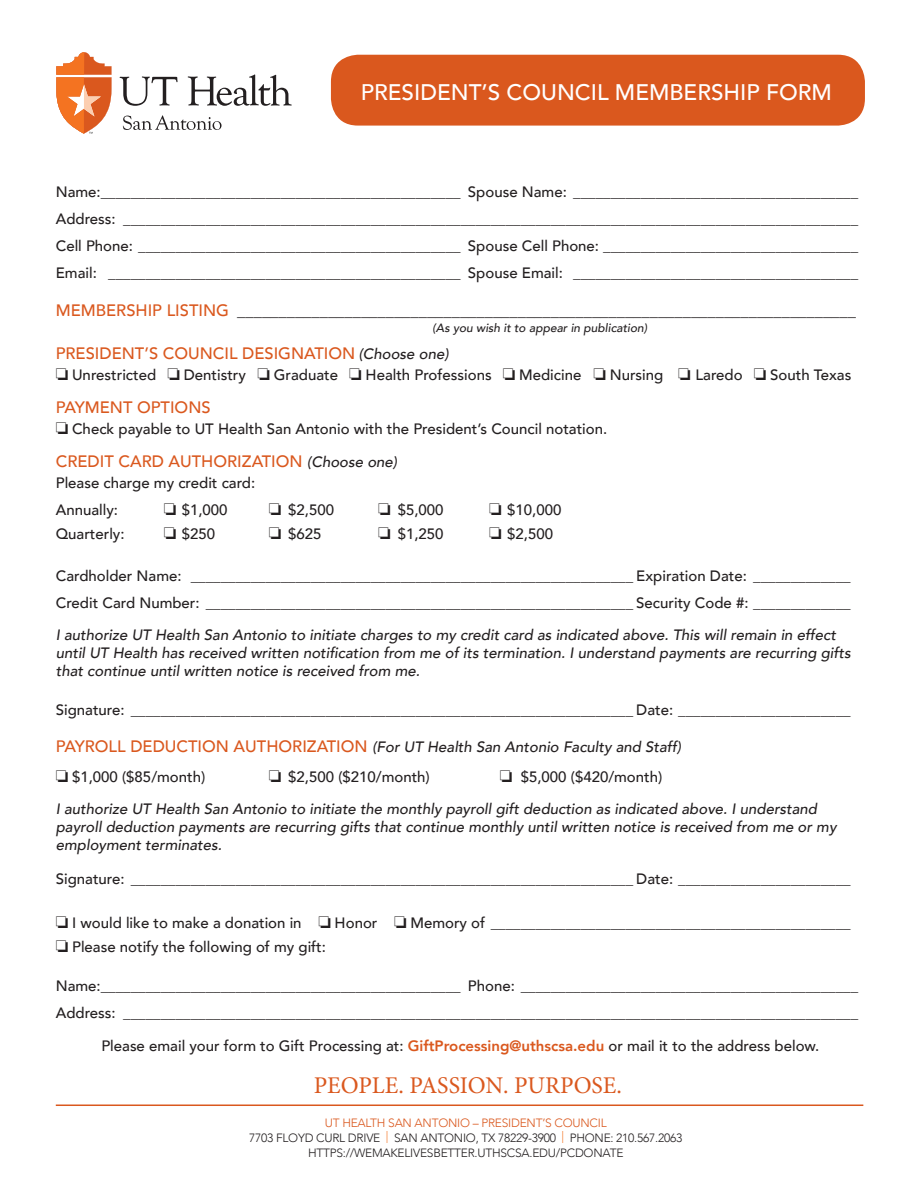
<style>
.page{position:relative;width:918px;height:1188px;background:#fff}
.page>*{position:absolute;margin:0;border:0;box-sizing:border-box;transform-origin:0 0}
.t1{font:24px "Minion Pro";letter-spacing:-.005em;color:#da581e}
.t2{font:500 22.5px "Avenir";color:#fff}
.t3{font:500 16.5px "Avenir";color:#231f20}
.t4{font:500 16.5px "Avenir";color:#da581e}
.t5{font:500 15px/27px "Avenir";color:#231f20;text-align:justify}
.t6{font:italic 500 15px/18px "Avenir";color:#231f20}
.t7{font:300 12px "Avenir";letter-spacing:-.02em;color:#231f20}
.t8{font:300 12px "Avenir";letter-spacing:-.02em;color:#da581e}
.t9{font:italic 500 12px "Avenir";color:#231f20}
.s1{color:#da581e}
.s2{font-style:italic;font-size:15px;color:#231f20}
.s3{font-style:normal;font-size:16.5px;color:#da581e}
.s4{font-weight:800;color:#da581e}
.s5{color:#f47321}
</style>
<div class="page">
<svg style="left:120px;top:76px;width:58px;height:30px"></svg>
<svg style="left:188px;top:74px;width:104px;height:32px"></svg>
<svg style="left:123px;top:115px;width:99px;height:15px"></svg>
<svg style="left:56px;top:52px;width:56px;height:82px"></svg>
<div style="left:331px;top:55px;width:534px;height:71px;background:#da581e;border-radius:27px"></div>
<hr style="left:56px;top:1105px;width:807px;height:1px;background:#da581e">
<p class="t2" style="left:361px;top:73px;width:473px">PRESIDENT’S COUNCIL MEMBERSHIP FORM</p>
<p class="t5" style="left:56px;top:178px;width:804px">Name:________________________________________________ Spouse Name: ______________________________________</p>
<p class="t5" style="left:56px;top:205px;width:804px">Address: __________________________________________________________________________________________________ Cell Phone: ___________________________________________ Spouse Cell Phone: __________________________________ Email: _______________________________________________ Spouse Email: ______________________________________</p>
<p class="t3" style="left:56px;top:296px;width:802px"><span class="s1">MEMBERSHIP LISTING</span> ___________________________________________________________________________</p>
<p class="t4" style="left:56px;top:339px;width:394px">PRESIDENT’S COUNCIL DESIGNATION <span class="s2">(Choose one)</span></p>
<p class="t5" style="left:56px;top:361px;width:797px">❏ Unrestricted ❏ Dentistry ❏ Graduate ❏ Health Professions ❏ Medicine ❏ Nursing ❏ Laredo ❏ South Texas</p>
<p class="t4" style="left:56px;top:393px;width:156px">PAYMENT OPTIONS</p>
<p class="t5" style="left:56px;top:415px;width:553px">❏ Check payable to UT Health San Antonio with the President’s Council notation.</p>
<p class="t4" style="left:56px;top:447px;width:343px">CREDIT CARD AUTHORIZATION <span class="s2">(Choose one)</span></p>
<p class="t5" style="left:56px;top:469px;width:201px">Please charge my credit card:</p>
<p class="t5" style="left:56px;top:496px;width:64px">Annually:</p>
<p class="t5" style="left:164px;top:496px;width:65px">❏ $1,000</p>
<p class="t5" style="left:269px;top:496px;width:67px">❏ $2,500</p>
<p class="t5" style="left:378px;top:496px;width:67px">❏ $5,000</p>
<p class="t5" style="left:489px;top:496px;width:74px">❏ $10,000</p>
<p class="t5" style="left:56px;top:520px;width:70px">Quarterly:</p>
<p class="t5" style="left:164px;top:520px;width:53px">❏ $250</p>
<p class="t5" style="left:269px;top:520px;width:54px">❏ $625</p>
<p class="t5" style="left:378px;top:520px;width:67px">❏ $1,250</p>
<p class="t5" style="left:489px;top:520px;width:65px">❏ $2,500</p>
<p class="t5" style="left:56px;top:562px;width:796px">Cardholder Name: ___________________________________________________________ Expiration Date: _____________</p>
<p class="t5" style="left:56px;top:589px;width:796px">Credit Card Number: _________________________________________________________ Security Code #: _____________</p>
<p class="t6" style="left:56px;top:626px;width:782px">I authorize UT Health San Antonio to initiate charges to my credit card as indicated above. This will remain in effect</p>
<p class="t6" style="left:56px;top:644px;width:796px">until UT Health has received written notification from me of its termination. I understand payments are recurring gifts that continue until written notice is received from me.</p>
<p class="t5" style="left:56px;top:695px;width:796px">Signature: ___________________________________________________________________ Date: _______________________</p>
<p class="t6" style="left:56px;top:738px;width:627px"><span class="s3">PAYROLL DEDUCTION AUTHORIZATION</span> (For UT Health San Antonio Faculty and Staff)</p>
<p class="t5" style="left:56px;top:763px;width:151px">❏ $1,000 ($85/month)</p>
<p class="t5" style="left:269px;top:763px;width:162px">❏ $2,500 ($210/month)</p>
<p class="t5" style="left:500px;top:763px;width:164px">❏ $5,000 ($420/month)</p>
<p class="t6" style="left:56px;top:800px;width:782px">I authorize UT Health San Antonio to initiate the monthly payroll gift deduction as indicated above. I understand payroll deduction payments are recurring gifts that continue monthly until written notice is received from me or my employment terminates.</p>
<p class="t5" style="left:56px;top:865px;width:796px">Signature: ___________________________________________________________________ Date: _______________________</p>
<p class="t5" style="left:56px;top:910px;width:796px;line-height:24px">❏ I would like to make a donation in ❏ Honor ❏ Memory of ________________________________________________ ❏ Please notify the following of my gift:</p>
<p class="t5" style="left:56px;top:971px;width:804px">Name:________________________________________________ Phone: _____________________________________________</p>
<p class="t5" style="left:56px;top:998px;width:804px">Address: __________________________________________________________________________________________________</p>
<p class="t5" style="left:101px;top:1031px;width:719px">Please email your form to Gift Processing at: <span class="s4">GiftProcessing@uthscsa.edu</span> or mail it to the address below.</p>
<p class="t9" style="left:433px;top:320px;width:216px">(As you wish it to appear in publication)</p>
<p class="t1" style="left:314px;top:1069px;width:310px">PEOPLE. PASSION. PURPOSE.</p>
<p class="t8" style="left:325px;top:1116px;width:283px">UT HEALTH SAN ANTONIO – PRESIDENT’S COUNCIL</p>
<p class="t7" style="left:249px;top:1131px;width:435px">7703 FLOYD CURL DRIVE <span class="s5">|</span> SAN ANTONIO, TX 78229-3900 <span class="s5">|</span> PHONE: 210.567.2063</p>
<p class="t7" style="left:308px;top:1146px;width:317px">HTTPS://WEMAKELIVESBETTER.UTHSCSA.EDU/PCDONATE</p>
</div>
